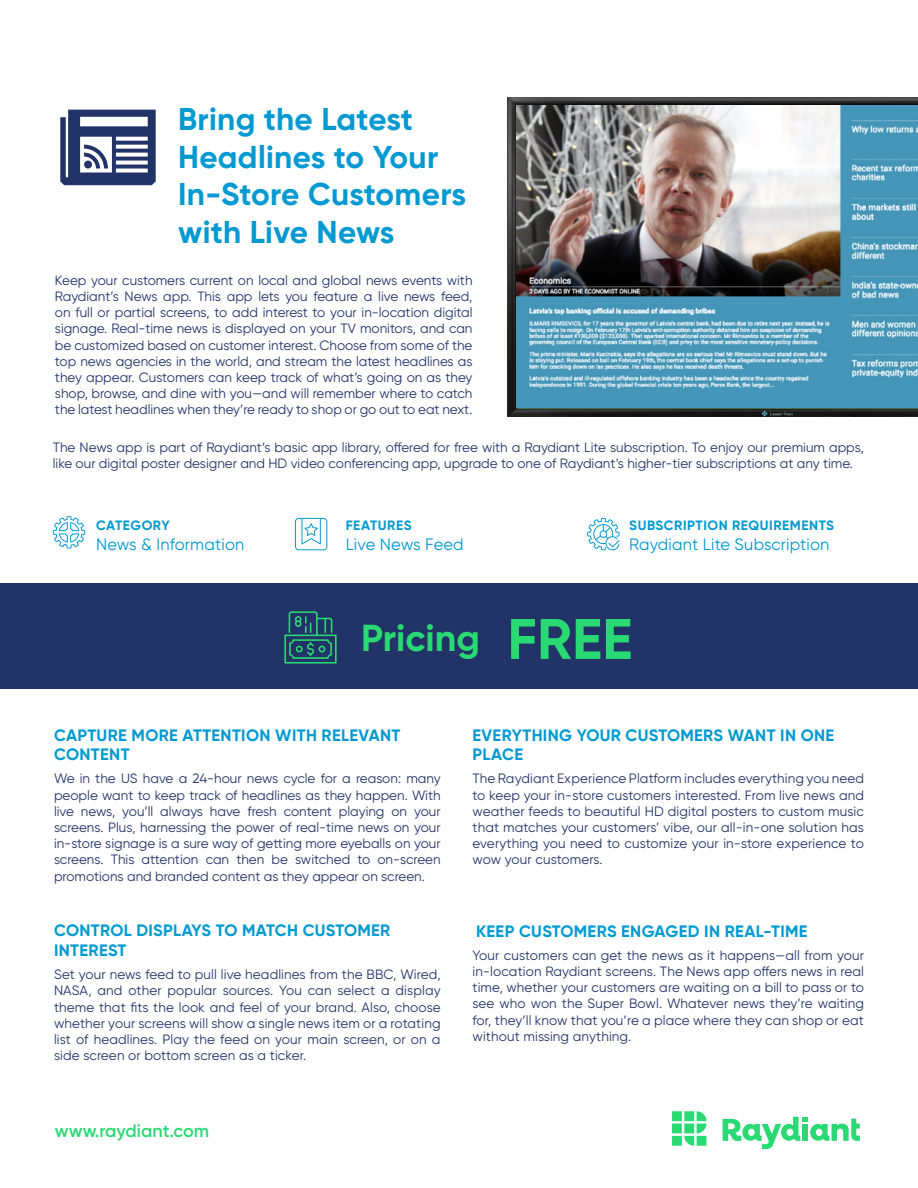
<style>
.page{position:relative;width:918px;height:1188px;background:#fff}
.page>*{position:absolute;margin:0;border:0;box-sizing:border-box;transform-origin:0 0}
.t1{font:700 37.5px "Gilroy";color:#29d973}
.t2{font:700 31.5px/37.5px "Gilroy";letter-spacing:.01em;color:#0099d1}
.t3{font:600 18px "Gilroy";color:#29d973}
.t4{font:700 16.5px/19.8px "Gilroy";letter-spacing:.02em;color:#0099d1}
.t5{font:16.5px "Gilroy";letter-spacing:.01em;color:#0099d1}
.t6{font:13.5px/16.2px "Gilroy";color:#223367;text-align:justify}
.t7{font:700 13.5px "Gilroy";letter-spacing:.04em;color:#0099d1}
.s1{font-size:57px}
</style>
<div class="page">
<svg style="left:723px;top:1117px;width:137px;height:32px"></svg>
<div style="left:672px;top:1111px;width:10px;height:10px;background:#29d973"></div>
<div style="left:672px;top:1124px;width:10px;height:9px;background:#29d973"></div>
<div style="left:672px;top:1136px;width:10px;height:10px;background:#29d973"></div>
<svg style="left:684px;top:1111px;width:22px;height:35px"></svg>
<div style="left:697px;top:1136px;width:9px;height:10px;background:#29d973"></div>
<svg style="left:53px;top:516px;width:32px;height:33px"></svg>
<svg style="left:587px;top:518px;width:33px;height:32px"></svg>
<svg style="left:295px;top:518px;width:32px;height:32px"></svg>
<div style="left:1px;top:583px;width:917px;height:105px;background:#223367"></div>
<svg style="left:284px;top:611px;width:53px;height:53px"></svg>
<img style="left:507px;top:97px;width:411px;height:319px">
<img style="left:516px;top:106px;width:402px;height:301px">
<svg style="left:60px;top:110px;width:96px;height:75px"></svg>
<h2 class="t2" style="left:178px;top:100px;width:289px">Bring the Latest<br>Headlines to Your<br>In-Store Customers with Live News</h2>
<p class="t6" style="left:55px;top:272px;width:419px">Keep your customers current on local and global news events with Raydiant’s News app. This app lets you feature a live news feed, on full or partial screens, to add interest to your in-location digital signage. Real-time news is displayed on your TV monitors, and can be customized based on customer interest. Choose from some of the top news agencies in the world, and stream the latest headlines as they appear. Customers can keep track of what’s going on as they shop, browse, and dine with you—and will remember where to catch the latest headlines when they’re ready to shop or go out to eat next.</p>
<p class="t6" style="left:53px;top:439px;width:813px">The News app is part of Raydiant’s basic app library, offered for free with a Raydiant Lite subscription. To enjoy our premium apps, like our digital poster designer and HD video conferencing app, upgrade to one of Raydiant’s higher-tier subscriptions at any time.</p>
<p class="t7" style="left:96px;top:517px;width:75px">CATEGORY</p>
<p class="t5" style="left:96px;top:534px;width:150px">News &amp; Information</p>
<p class="t7" style="left:346px;top:517px;width:67px">FEATURES</p>
<p class="t5" style="left:346px;top:534px;width:120px">Live News Feed</p>
<p class="t7" style="left:629px;top:517px;width:206px">SUBSCRIPTION REQUIREMENTS</p>
<p class="t5" style="left:629px;top:534px;width:202px">Raydiant Lite Subscription</p>
<h1 class="t1" style="left:361px;top:614px;width:273px">Pricing <span class="s1">FREE</span></h1>
<p class="t4" style="left:54px;top:725px;width:348px">CAPTURE MORE ATTENTION WITH RELEVANT<br>CONTENT</p>
<p class="t6" style="left:54px;top:770px;width:388px">We in the US have a 24-hour news cycle for a reason: many people want to keep track of headlines as they happen. With live news, you’ll always have fresh content playing on your screens. Plus, harnessing the power of real-time news on your in-store signage is a sure way of getting more eyeballs on your screens. This attention can then be switched to on-screen promotions and branded content as they appear on screen.</p>
<p class="t4" style="left:54px;top:921px;width:338px">CONTROL DISPLAYS TO MATCH CUSTOMER<br>INTEREST</p>
<p class="t6" style="left:54px;top:966px;width:388px">Set your news feed to pull live headlines from the BBC, Wired, NASA, and other popular sources. You can select a display theme that fits the look and feel of your brand. Also, choose whether your screens will show a single news item or a rotating list of headlines. Play the feed on your main screen, or on a side screen or bottom screen as a ticker.</p>
<h3 class="t3" style="left:55px;top:1120px;width:156px">www.raydiant.com</h3>
<p class="t4" style="left:473px;top:725px;width:363px">EVERYTHING YOUR CUSTOMERS WANT IN ONE<br>PLACE</p>
<p class="t6" style="left:472px;top:770px;width:393px">The Raydiant Experience Platform includes everything you need to keep your in-store customers interested. From live news and weather feeds to beautiful HD digital posters to custom music that matches your customers’ vibe, our all-in-one solution has everything you need to customize your in-store experience to wow your customers.</p>
<p class="t4" style="left:476px;top:921px;width:333px">KEEP CUSTOMERS ENGAGED IN REAL-TIME</p>
<p class="t6" style="left:472px;top:947px;width:393px">Your customers can get the news as it happens—all from your in-location Raydiant screens. The News app offers news in real time, whether your customers are waiting on a bill to pass or to see who won the Super Bowl. Whatever news they’re waiting for, they’ll know that you’re a place where they can shop or eat without missing anything.</p>
</div>
